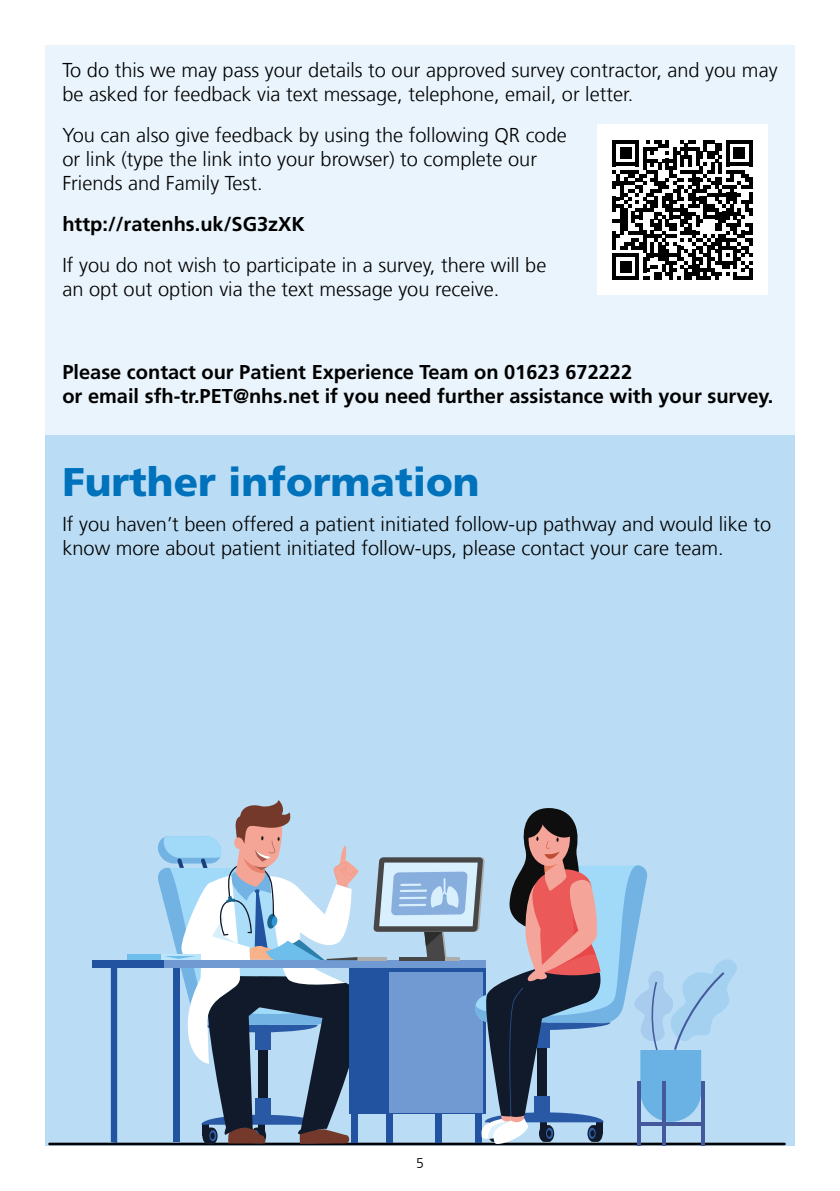
<style>
.page{position:relative;width:840px;height:1191px;background:#fff}
.page>*{position:absolute;margin:0;border:0;box-sizing:border-box;transform-origin:0 0}
.t1{font:900 40px "Frutiger LT Com";color:#0072bb}
.t2{font:300 20px/24px "Frutiger LT Com";color:#000}
.t3{font:700 20px/24px "Frutiger LT Com";color:#000}
.t4{font:300 14px "Frutiger LT Com";color:#000}
</style>
<div class="page">
<div style="left:45px;top:45px;width:749px;height:1100px;background:#e9f4fc"></div>
<div style="left:45px;top:435px;width:749px;height:710px;background:#baddf5"></div>
<div style="left:597px;top:125px;width:170px;height:170px;background:#fff"></div>
<svg style="left:612px;top:140px;width:140px;height:140px"></svg>
<hr style="left:748px;top:268px;width:4px;height:12px;background:#000">
<hr style="left:48px;top:1142px;width:737px;height:3px;background:#020203">
<div style="left:127px;top:954px;width:34px;height:6px;background:#6dbeeb"></div>
<svg style="left:111px;top:967px;width:6px;height:176px"></svg>
<div style="left:93px;top:960px;width:321px;height:7px;background:#2153a1"></div>
<svg style="left:157px;top:800px;width:582px;height:346px"></svg>
<p class="t2" style="left:62px;top:59px;width:716px">To do this we may pass your details to our approved survey contractor, and you may be asked for feedback via text message, telephone, email, or letter.</p>
<p class="t2" style="left:62px;top:124px;width:505px">You can also give feedback by using the following QR code or link (type the link into your browser) to complete our<br>Friends and Family Test.</p>
<p class="t3" style="left:62px;top:213px;width:244px">http://ratenhs.uk/SG3zXK</p>
<p class="t2" style="left:62px;top:254px;width:485px">If you do not wish to participate in a survey, there will be an opt out option via the text message you receive.</p>
<p class="t3" style="left:62px;top:360px;width:712px">Please contact our Patient Experience Team on 01623 672222<br>or email sfh-tr.PET@nhs.net if you need further assistance with your survey.</p>
<h1 class="t1" style="left:62px;top:458px;width:418px">Further information</h1>
<p class="t2" style="left:62px;top:512px;width:709px">If you haven’t been offered a patient initiated follow-up pathway and would like to know more about patient initiated follow-ups, please contact your care team.</p>
<p class="t4" style="left:416px;top:1155px;width:9px">5</p>
</div>
